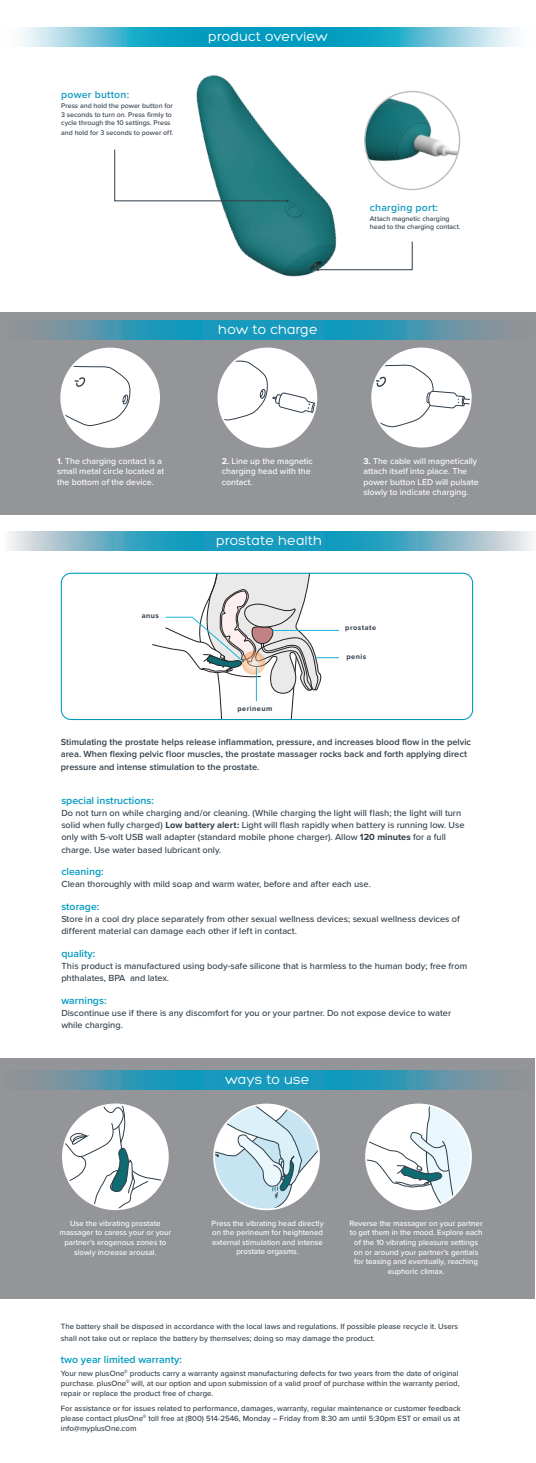
<style>
.page{position:relative;width:536px;height:1463px;background:#fff}
.page>*{position:absolute;margin:0;border:0;box-sizing:border-box;transform-origin:0 0}
.t1{font:14px "Hero";letter-spacing:.01em;color:#fff}
.t2{font:600 10.5px "Proxima Nova";color:#009bbf}
.t3{font:600 10.5px "Proxima Nova";letter-spacing:.02em;color:#169abe}
.t4{font:500 9.19px/12.2px "Proxima Nova";color:#313e48}
.t5{font:600 9.19px/12.2px "Proxima Nova";color:#313e48}
.t6{font:500 8.75px/10.5px "Proxima Nova";color:#fff}
.t7{font:500 7.88px/12.2px "Proxima Nova";color:#313e48}
.t8{font:500 7.88px/9.6px "Proxima Nova";color:#fff;text-align:center}
.t9{font:700 7.35px "Proxima Nova";letter-spacing:.06em;color:#303d48}
.t10{font:500 7px/8.4px "Proxima Nova";color:#303d48}
.s1{font-weight:700}
</style>
<div class="page">
<div style="left:0;top:312px;width:536px;height:202px;background:#939598"></div>
<svg style="left:34px;top:320px;width:467px;height:20px"></svg>
<svg style="left:22px;top:27px;width:493px;height:20px"></svg>
<img style="left:365px;top:92px;width:94px;height:98px">
<img style="left:167px;top:27px;width:198px;height:250px">
<svg style="left:114px;top:149px;width:174px;height:53px"></svg>
<svg style="left:316px;top:241px;width:96px;height:30px"></svg>
<div style="left:61px;top:348px;width:98px;height:99px;background:#fff;border-radius:50%"></div>
<svg style="left:61px;top:357px;width:70px;height:70px"></svg>
<div style="left:60px;top:348px;width:100px;height:100px;border:2px solid #fff;border-radius:50%"></div>
<div style="left:218px;top:348px;width:98px;height:99px;background:#fff;border-radius:50%"></div>
<svg style="left:220px;top:351px;width:96px;height:70px"></svg>
<div style="left:217px;top:348px;width:100px;height:100px;border:2px solid #fff;border-radius:50%"></div>
<div style="left:372px;top:348px;width:98px;height:99px;background:#fff;border-radius:50%"></div>
<svg style="left:372px;top:358px;width:98px;height:70px"></svg>
<div style="left:371px;top:348px;width:100px;height:100px;border:2px solid #fff;border-radius:50%"></div>
<svg style="left:10px;top:531px;width:521px;height:20px"></svg>
<svg style="left:152px;top:572px;width:186px;height:146px"></svg>
<div style="left:61px;top:573px;width:412px;height:147px;border:1px solid #009bbf;border-radius:10px"></div>
<div style="left:0;top:1058px;width:535px;height:241px;background:#939598"></div>
<svg style="left:36px;top:1070px;width:464px;height:20px"></svg>
<svg style="left:63px;top:1106px;width:105px;height:103px"></svg>
<div style="left:62px;top:1103px;width:107px;height:107px;border:2px solid #fff;border-radius:50%"></div>
<svg style="left:214px;top:1104px;width:105px;height:105px"></svg>
<div style="left:213px;top:1104px;width:107px;height:106px;border:2px solid #fff;border-radius:50%"></div>
<svg style="left:366px;top:1104px;width:105px;height:101px"></svg>
<div style="left:365px;top:1104px;width:106px;height:106px;border:2px solid #fff;border-radius:50%"></div>
<p class="t3" style="left:61px;top:87px;width:70px">power button:</p>
<p class="t10" style="left:61px;top:102px;width:113px">Press and hold the power button for<br>3 seconds to turn on. Press firmly to cycle through the 10 settings. Press</p>
<p class="t10" style="left:61px;top:128px;width:113px">and hold for 3 seconds to power off.</p>
<h1 class="t1" style="left:208px;top:29px;width:121px">product overview</h1>
<h1 class="t1" style="left:218px;top:323px;width:101px">how to charge</h1>
<p class="t3" style="left:370px;top:199px;width:70px">charging port:</p>
<p class="t10" style="left:370px;top:214px;width:92px">Attach magnetic charging head to the charging contact.</p>
<p class="t6" style="left:57px;top:455px;width:109px"><span class="s1">1.</span> The charging contact is a small metal circle located at the bottom of the device.</p>
<p class="t9" style="left:142px;top:610px;width:19px">anus</p>
<p class="t6" style="left:222px;top:455px;width:92px"><span class="s1">2.</span> Line up the magnetic charging head with the contact.</p>
<h1 class="t1" style="left:216px;top:533px;width:107px">prostate health</h1>
<p class="t6" style="left:363px;top:455px;width:117px"><span class="s1">3.</span> The cable will magnetically attach itself into place. The power button LED will pulsate slowly to indicate charging.</p>
<p class="t9" style="left:237px;top:703px;width:36px">perineum</p>
<p class="t9" style="left:345px;top:622px;width:32px">prostate</p>
<p class="t9" style="left:346px;top:651px;width:21px">penis</p>
<p class="t5" style="left:61px;top:736px;width:411px">Stimulating the prostate helps release inflammation, pressure, and increases blood flow in the pelvic area. When flexing pelvic floor muscles, the prostate massager rocks back and forth applying direct pressure and intense stimulation to the prostate.</p>
<p class="t2" style="left:61px;top:792px;width:94px">special instructions:</p>
<p class="t4" style="left:61px;top:806px;width:404px">Do not turn on while charging and/or cleaning. (While charging the light will flash; the light will turn solid when fully charged) <span class="s1">Low battery alert:</span> Light will flash rapidly when battery is running low. Use only with 5-volt USB wall adapter (standard mobile phone charger). Allow <span class="s1">120 minutes</span> for a full charge. Use water based lubricant only.</p>
<p class="t2" style="left:61px;top:864px;width:44px">cleaning:</p>
<p class="t4" style="left:61px;top:878px;width:311px">Clean thoroughly with mild soap and warm water, before and after each use.</p>
<p class="t2" style="left:61px;top:898px;width:40px">storage:</p>
<p class="t4" style="left:61px;top:912px;width:400px">Store in a cool dry place separately from other sexual wellness devices; sexual wellness devices of different material can damage each other if left in contact.</p>
<p class="t2" style="left:61px;top:945px;width:35px">quality:</p>
<p class="t4" style="left:61px;top:959px;width:407px">This product is manufactured using body-safe silicone that is harmless to the human body; free from phthalates, BPA and latex.</p>
<p class="t2" style="left:61px;top:992px;width:47px">warnings:</p>
<p class="t4" style="left:61px;top:1006px;width:391px">Discontinue use if there is any discomfort for you or your partner. Do not expose device to water while charging.</p>
<h1 class="t1" style="left:225px;top:1073px;width:86px">ways to use</h1>
<p class="t8" style="left:59px;top:1218px;width:113px">Use the vibrating prostate massager to caress your or your partner’s erogenous zones to slowly increase arousal.</p>
<p class="t8" style="left:211px;top:1218px;width:113px">Press the vibrating head directly on the perineum for heightened external stimulation and intense prostate orgasms.</p>
<p class="t8" style="left:349px;top:1218px;width:135px">Reverse the massager on your partner to get them in the mood. Explore each of the 10 vibrating pleasure settings on or around your partner’s gentials for teasing and eventually, reaching euphoric climax.</p>
<p class="t7" style="left:61px;top:1320px;width:399px">The battery shall be disposed in accordance with the local laws and regulations. If possible please recycle it. Users shall not take out or replace the battery by themselves; doing so may damage the product.</p>
<p class="t2" style="left:61px;top:1352px;width:123px">two year limited warranty:</p>
<p class="t7" style="left:61px;top:1367px;width:400px;line-height:10.5px">Your new plusOne® products carry a warranty against manufacturing defects for two years from the date of original purchase. plusOne® will, at our option and upon submission of a valid proof of purchase within the warranty period,</p>
<p class="t7" style="left:61px;top:1385px;width:401px;line-height:14.9px">repair or replace the product free of charge.<br>For assistance or for issues related to performance, damages, warranty, regular maintenance or customer feedback</p>
<p class="t7" style="left:61px;top:1413px;width:400px;line-height:9.6px">please contact plusOne® toll free at (800) 514-2546, Monday – Friday from 8:30 am until 5:30pm EST or email us at info@myplusOne.com</p>
</div>
